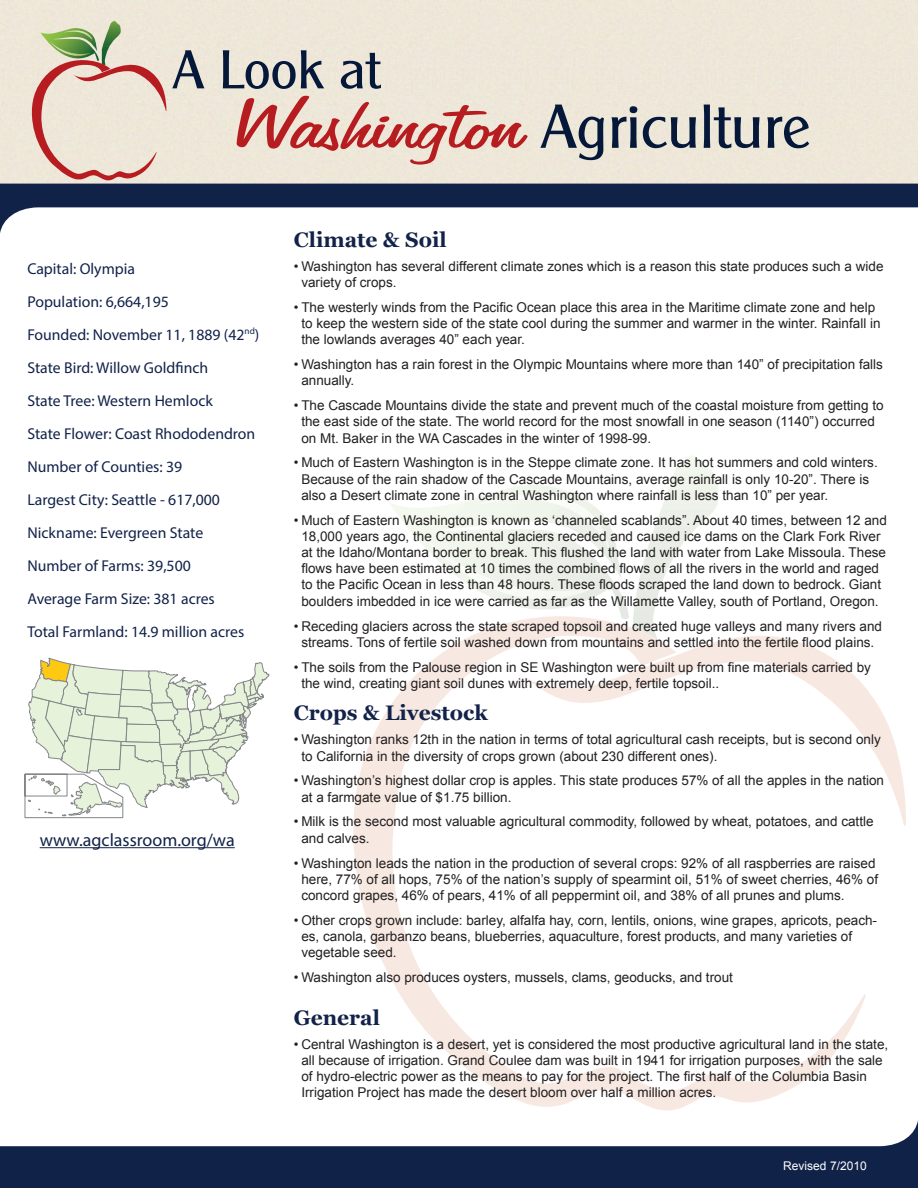
<style>
.page{position:relative;width:918px;height:1188px;background:#fff}
.page>*{position:absolute;margin:0;border:0;box-sizing:border-box;transform-origin:0 0}
.t1{font:82.5px "Freehand 575 BT Regular B";color:#b61c20;scale:1.42 1}
.State_Fact{font:62.25px "Clearly Gothic";color:#051839}
.State_Fact-2{font:54.75px "Clearly Gothic";color:#051839}
.t2{font:700 21px "Georgia";color:#122249}
.t3{font:18px "Myriad Pro";color:#112249}
.State_Fact-3{font:15.75px "Myriad Pro";color:#112249}
.t4{font:13.5px/16.2px "Arial";color:#231f20}
.t5{font:12px "Arial";color:#fff}
</style>
<div class="page">
<svg style="left:0;top:184px;width:918px;height:49px"></svg>
<svg style="left:0;top:1120px;width:918px;height:68px;fill:#112249"></svg>
<svg style="left:32px;top:21px;width:134px;height:159px"></svg>
<svg style="left:353px;top:639px;width:513px;height:471px"></svg>
<svg style="left:525px;top:636px;width:381px;height:190px"></svg>
<svg style="left:390px;top:455px;width:330px;height:184px"></svg>
<svg style="left:25px;top:658px;width:244px;height:160px"></svg>
<hr style="left:40px;top:847px;width:195px;height:1px;background:#112249">
<p class="State_Fact-2" style="left:173px;top:38px;width:209px">A Look at</p>
<p class="t1" style="left:232px;top:80px;width:209px">Washington</p>
<p class="State_Fact" style="left:541px;top:90px;width:271px">Agriculture</p>
<p class="State_Fact-3" style="left:27px;top:259px;width:109px">Capital: Olympia</p>
<p class="State_Fact-3" style="left:27px;top:292px;width:143px">Population: 6,664,195</p>
<p class="State_Fact-3" style="left:27px;top:325px;width:233px">Founded: November 11, 1889 (42<sup>nd</sup>)</p>
<p class="State_Fact-3" style="left:27px;top:358px;width:182px">State Bird: Willow Goldfinch</p>
<p class="State_Fact-3" style="left:27px;top:391px;width:187px">State Tree: Western Hemlock</p>
<p class="State_Fact-3" style="left:27px;top:424px;width:229px">State Flower: Coast Rhododendron</p>
<p class="State_Fact-3" style="left:27px;top:457px;width:156px">Number of Counties: 39</p>
<p class="State_Fact-3" style="left:27px;top:490px;width:194px">Largest City: Seattle - 617,000</p>
<p class="State_Fact-3" style="left:27px;top:523px;width:177px">Nickname: Evergreen State</p>
<p class="State_Fact-3" style="left:27px;top:556px;width:165px">Number of Farms: 39,500</p>
<p class="State_Fact-3" style="left:27px;top:589px;width:189px">Average Farm Size: 381 acres</p>
<p class="State_Fact-3" style="left:27px;top:622px;width:218px">Total Farmland: 14.9 million acres</p>
<p class="t3" style="left:40px;top:829px;width:197px">www.agclassroom.org/wa</p>
<p class="t2" style="left:294px;top:226px;width:154px">Climate &amp; Soil</p>
<p class="t4" style="left:301px;top:258px;width:584px;text-indent:-8px">• Washington has several different climate zones which is a reason this state produces such a wide variety of crops.</p>
<p class="t4" style="left:301px;top:299px;width:581px;text-indent:-8px">• The westerly winds from the Pacific Ocean place this area in the Maritime climate zone and help to keep the western side of the state cool during the summer and warmer in the winter. Rainfall in the lowlands averages 40” each year.</p>
<p class="t4" style="left:301px;top:356px;width:583px;text-indent:-8px">• Washington has a rain forest in the Olympic Mountains where more than 140” of precipitation falls annually.</p>
<p class="t4" style="left:301px;top:398px;width:584px;text-indent:-8px">• The Cascade Mountains divide the state and prevent much of the coastal moisture from getting to the east side of the state. The world record for the most snowfall in one season (1140”) occurred on Mt. Baker in the WA Cascades in the winter of 1998-99.</p>
<p class="t4" style="left:301px;top:455px;width:578px;text-indent:-8px">• Much of Eastern Washington is in the Steppe climate zone. It has hot summers and cold winters.<br>Because of the rain shadow of the Cascade Mountains, average rainfall is only 10-20”. There is also a Desert climate zone in central Washington where rainfall is less than 10” per year.</p>
<p class="t4" style="left:294px;top:512px;width:595px;text-align:center">• Much of Eastern Washington is known as ‘channeled scablands”. About 40 times, between 12 and 18,000 years ago, the Continental glaciers receded and caused ice dams on the Clark Fork River at the Idaho/Montana border to break. This flushed the land with water from Lake Missoula. These flows have been estimated at 10 times the combined flows of all the rivers in the world and raged<br>to the Pacific Ocean in less than 48 hours. These floods scraped the land down to bedrock. Giant boulders imbedded in ice were carried as far as the Willamette Valley, south of Portland, Oregon.</p>
<p class="t4" style="left:294px;top:618px;width:590px;text-align:center">• Receding glaciers across the state scraped topsoil and created huge valleys and many rivers and streams. Tons of fertile soil washed down from mountains and settled into the fertile flood plains.</p>
<p class="t4" style="left:301px;top:659px;width:571px;text-indent:-8px">• The soils from the Palouse region in SE Washington were built up from fine materials carried by the wind, creating giant soil dunes with extremely deep, fertile topsoil..</p>
<p class="t2" style="left:294px;top:700px;width:195px">Crops &amp; Livestock</p>
<p class="t4" style="left:301px;top:732px;width:581px;text-indent:-8px">• Washington ranks 12th in the nation in terms of total agricultural cash receipts, but is second only to California in the diversity of crops grown (about 230 different ones).</p>
<p class="t4" style="left:301px;top:773px;width:584px;text-indent:-8px">• Washington’s highest dollar crop is apples. This state produces 57% of all the apples in the nation at a farmgate value of $1.75 billion.</p>
<p class="t4" style="left:301px;top:814px;width:574px;text-indent:-8px">• Milk is the second most valuable agricultural commodity, followed by wheat, potatoes, and cattle and calves.</p>
<p class="t4" style="left:301px;top:855px;width:578px;text-indent:-8px">• Washington leads the nation in the production of several crops: 92% of all raspberries are raised here, 77% of all hops, 75% of the nation’s supply of spearmint oil, 51% of sweet cherries, 46% of concord grapes, 46% of pears, 41% of all peppermint oil, and 38% of all prunes and plums.</p>
<p class="t4" style="left:301px;top:912px;width:577px;text-indent:-8px">• Other crops grown include: barley, alfalfa hay, corn, lentils, onions, wine grapes, apricots, peach&shy;es, canola, garbanzo beans, blueberries, aquaculture, forest products, and many varieties of vegetable seed.</p>
<p class="t4" style="left:294px;top:969px;width:441px">• Washington also produces oysters, mussels, clams, geoducks, and trout</p>
<p class="t2" style="left:294px;top:1004px;width:88px">General</p>
<p class="t4" style="left:301px;top:1036px;width:589px;text-indent:-8px">• Central Washington is a desert, yet is considered the most productive agricultural land in the state, all because of irrigation. Grand Coulee dam was built in 1941 for irrigation purposes, with the sale of hydro-electric power as the means to pay for the project. The first half of the Columbia Basin Irrigation Project has made the desert bloom over half a million acres.</p>
<p class="t5" style="left:783px;top:1158px;width:85px">Revised 7/2010</p>
</div>
